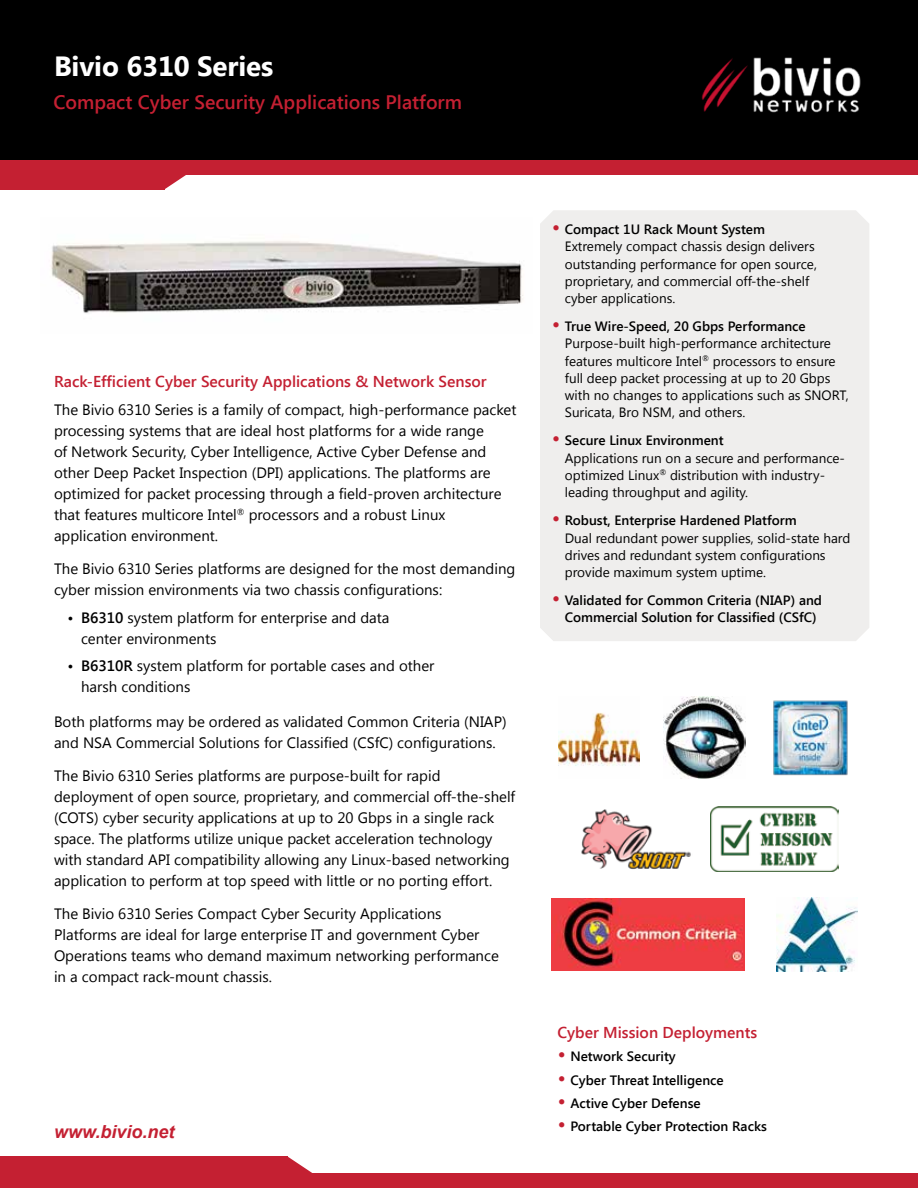
<style>
.page{position:relative;width:918px;height:1188px;background:#fff}
.page>*{position:absolute;margin:0;border:0;box-sizing:border-box;transform-origin:0 0}
.t1{font:700 27.75px "Segoe UI";letter-spacing:-.005em;color:#fff}
.t2{font:600 19.5px "Segoe UI";color:#c42032}
.t3{font:italic 700 18px "Arial";color:#c42032}
.t4{font:600 15.75px "Segoe UI";color:#c42032}
.t5{font:15px/21px "Segoe UI";color:#000}
.t6{font:13.5px/17.2px "Segoe UI";color:#000}
.t7{font:600 13.5px/17.2px "Segoe UI";color:#000;text-align:center}
.s1{font-weight:600}
.s2{font-weight:600;font-size:21px;color:#c42032}
.s3{font-size:21px;color:#c42032}
</style>
<div class="page">
<div style="left:0;top:0;width:918px;height:169px;background:#000"></div>
<div style="left:0;top:1157px;width:288px;height:22px;background:#c42032"></div>
<svg style="left:288px;top:1157px;width:33px;height:17px"></svg>
<div style="left:0;top:1174px;width:918px;height:14px;background:#c42032"></div>
<img style="left:701px;top:57px;width:160px;height:56px">
<div style="left:0;top:167px;width:164px;height:23px;background:#c42032"></div>
<svg style="left:164px;top:174px;width:34px;height:16px"></svg>
<div style="left:0;top:160px;width:918px;height:14px;background:#c42032"></div>
<div style="left:540px;top:210px;width:329px;height:431px;background:#efeeed"></div>
<img style="left:664px;top:697px;width:82px;height:82px">
<img style="left:558px;top:712px;width:82px;height:54px">
<img style="left:773px;top:700px;width:75px;height:76px">
<img style="left:581px;top:809px;width:110px;height:61px">
<img style="left:710px;top:807px;width:128px;height:65px">
<img style="left:552px;top:899px;width:192px;height:72px">
<img style="left:777px;top:898px;width:81px;height:73px">
<img style="left:51px;top:241px;width:472px;height:72px">
<h1 class="t1" style="left:54px;top:46px;width:221px">Bivio 6310 Series</h1>
<h2 class="t2" style="left:53px;top:88px;width:410px">Compact Cyber Security Applications Platform</h2>
<p class="t4" style="left:54px;top:371px;width:434px">Rack-Efficient Cyber Security Applications &amp; Network Sensor</p>
<p class="t5" style="left:54px;top:399px;width:464px">The Bivio 6310 Series is a family of compact, high-performance packet processing systems that are ideal host platforms for a wide range<br>of Network Security, Cyber Intelligence, Active Cyber Defense and other Deep Packet Inspection (DPI) applications. The platforms are optimized for packet processing through a field-proven architecture that features multicore Intel<sup>®</sup> processors and a robust Linux application environment.</p>
<p class="t5" style="left:54px;top:557px;width:463px">The Bivio 6310 Series platforms are designed for the most demanding cyber mission environments via two chassis configurations:</p>
<p class="t5" style="left:81px;top:606px;width:310px;text-indent:-14px"><span class="s1">• B6310</span> system platform for enterprise and data center environments</p>
<p class="t5" style="left:81px;top:655px;width:355px;text-indent:-13px"><span class="s1">• B6310R</span> system platform for portable cases and other harsh conditions</p>
<p class="t5" style="left:54px;top:710px;width:454px">Both platforms may be ordered as validated Common Criteria (NIAP) and NSA Commercial Solutions for Classified (CSfC) configurations.</p>
<p class="t5" style="left:54px;top:764px;width:463px">The Bivio 6310 Series platforms are purpose-built for rapid deployment of open source, proprietary, and commercial off-the-shelf (COTS) cyber security applications at up to 20 Gbps in a single rack space. The platforms utilize unique packet acceleration technology with standard API compatibility allowing any Linux-based networking application to perform at top speed with little or no porting effort.</p>
<p class="t5" style="left:54px;top:902px;width:446px">The Bivio 6310 Series Compact Cyber Security Applications Platforms are ideal for large enterprise IT and government Cyber Operations teams who demand maximum networking performance in a compact rack-mount chassis.</p>
<p class="t3" style="left:54px;top:1120px;width:122px">www.bivio.net</p>
<p class="t6" style="left:565px;top:220px;width:254px;text-indent:-13px"><span class="s2">•</span> <span class="s1">Compact 1U Rack Mount System </span>Extremely compact chassis design delivers outstanding performance for open source, proprietary, and commercial off-the-shelf cyber applications.</p>
<p class="t6" style="left:565px;top:317px;width:285px;text-indent:-13px"><span class="s2">•</span> <span class="s1">True Wire-Speed, 20 Gbps Performance </span>Purpose-built high-performance architecture features multicore Intel<sup>®</sup> processors to ensure full deep packet processing at up to 20 Gbps with no changes to applications such as SNORT, Suricata, Bro NSM, and others.</p>
<p class="t6" style="left:565px;top:431px;width:282px;text-indent:-13px"><span class="s2">•</span> <span class="s1">Secure Linux Environment<br></span>Applications run on a secure and performance&shy;optimized Linux<sup>®</sup> distribution with industry&shy;leading throughput and agility.</p>
<p class="t6" style="left:565px;top:511px;width:287px;text-indent:-13px"><span class="s2">•</span> <span class="s1">Robust, Enterprise Hardened Platform<br></span>Dual redundant power supplies, solid-state hard drives and redundant system configurations provide maximum system uptime.</p>
<p class="t7" style="left:552px;top:591px;width:272px"><span class="s3">•</span> Validated for Common Criteria (NIAP) and<br>Commercial Solution for Classified (CSfC)</p>
<p class="t4" style="left:557px;top:1021px;width:201px">Cyber Mission Deployments</p>
<p class="t7" style="left:557px;top:1047px;width:120px"><span class="s3">•</span> Network Security</p>
<p class="t7" style="left:557px;top:1071px;width:168px"><span class="s3">•</span> Cyber Threat Intelligence</p>
<p class="t7" style="left:557px;top:1094px;width:145px"><span class="s3">•</span> Active Cyber Defense</p>
<p class="t7" style="left:557px;top:1117px;width:211px"><span class="s3">•</span> Portable Cyber Protection Racks</p>
</div>
